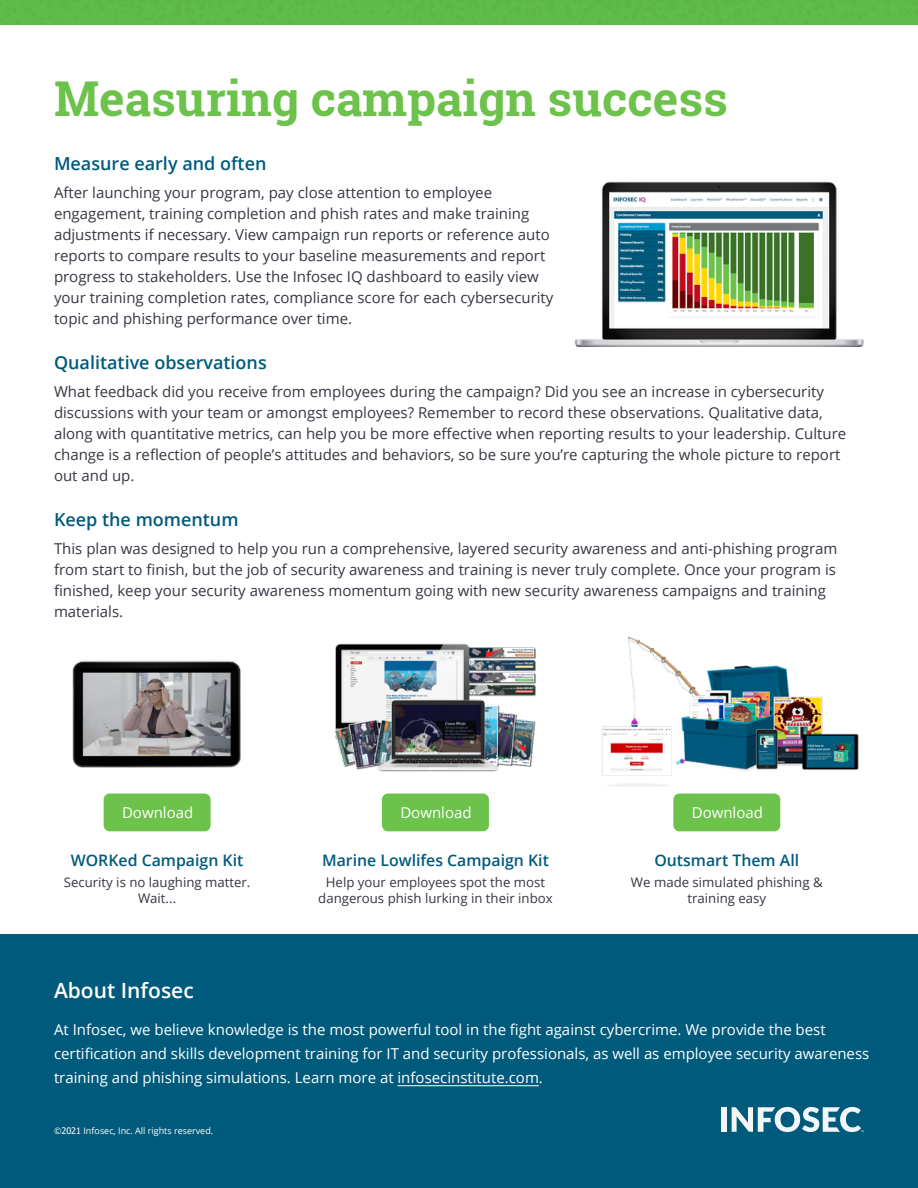
<style>
.page{position:relative;width:918px;height:1188px;background:#fff}
.page>*{position:absolute;margin:0;border:0;box-sizing:border-box;transform-origin:0 0}
.t1{font:700 48px "Roboto Slab";color:#6cc24a}
.t2{font:600 21px "Open Sans";color:#fff}
.t3{font:600 18px "Open Sans";color:#005a7c}
.t4{font:600 15.9px "Open Sans";color:#005a7c}
.t5{font:15px/21px "Open Sans";color:#343741}
.t6{font:15px/24px "Open Sans";color:#fff}
.t7{font:13.2px/15.9px "Open Sans";color:#343741;text-align:center}
.t8{font:9px "Open Sans";color:#fff}
.s1{font-family:"Tahoma"}
</style>
<div class="page">
<div style="left:0;top:0;width:918px;height:25px;background:#5fbb48"></div>
<div style="left:0;top:934px;width:918px;height:254px;background:#005a7c"></div>
<img style="left:72px;top:660px;width:169px;height:107px">
<div style="left:721px;top:1107px;width:6px;height:25px;background:#f2f6f8"></div>
<svg style="left:732px;top:1107px;width:132px;height:25px"></svg>
<hr style="left:398px;top:1085px;width:141px;height:1px;background:#fff">
<img style="left:575px;top:181px;width:289px;height:166px">
<div style="left:382px;top:794px;width:107px;height:37px;background:#6cc24a;border-radius:6px"></div>
<div style="left:673px;top:794px;width:107px;height:37px;background:#6cc24a;border-radius:6px"></div>
<div style="left:104px;top:794px;width:107px;height:37px;background:#6cc24a;border-radius:6px"></div>
<img style="left:334px;top:643px;width:202px;height:129px">
<img style="left:602px;top:636px;width:257px;height:151px">
<h1 class="t1" style="left:54px;top:66px;width:675px">Measuring campaign success</h1>
<p class="t3" style="left:54px;top:151px;width:214px">Measure early and often</p>
<p class="t5" style="left:54px;top:182px;width:501px">After launching your program, pay close attention to employee engagement, training completion and phish rates and make training adjustments if necessary. View campaign run reports or reference auto reports to compare results to your baseline measurements and report progress to stakeholders. Use the Infosec IQ dashboard to easily view your training completion rates, compliance score for each cybersecurity topic and phishing performance over time.</p>
<p class="t3" style="left:54px;top:350px;width:214px">Qualitative observations</p>
<p class="t5" style="left:54px;top:380px;width:794px">What feedback did you receive from employees during the campaign? Did you see an increase in cybersecurity discussions with your team or amongst employees? Remember to record these observations. Qualitative data, along with quantitative metrics, can help you be more effective when reporting results to your leadership. Culture change is a reflection of people’s attitudes and behaviors, so be sure you’re capturing the whole picture to report out and up.</p>
<p class="t3" style="left:54px;top:507px;width:186px">Keep the momentum</p>
<p class="t5" style="left:54px;top:537px;width:785px">This plan was designed to help you run a comprehensive, layered security awareness and anti-phishing program from start to finish, but the job of security awareness and training is never truly complete. Once your program is finished, keep your security awareness momentum going with new security awareness campaigns and training materials.</p>
<p class="t6" style="left:122px;top:800px;width:73px">Download</p>
<p class="t6" style="left:400px;top:800px;width:73px">Download</p>
<p class="t6" style="left:692px;top:800px;width:73px">Download</p>
<p class="t4" style="left:71px;top:849px;width:174px">WORKed Campaign Kit</p>
<p class="t7" style="left:64px;top:874px;width:188px">Security is no laughing matter.<br>Wait...</p>
<p class="t4" style="left:322px;top:849px;width:228px">Marine Lowlifes Campaign Kit</p>
<p class="t7" style="left:318px;top:874px;width:236px">Help your employees spot the most dangerous phish lurking in their inbox</p>
<p class="t4" style="left:654px;top:849px;width:146px">Outsmart Them All</p>
<p class="t7" style="left:631px;top:874px;width:193px">We made simulated phishing &amp; training easy</p>
<h2 class="t2" style="left:54px;top:976px;width:141px">About Infosec</h2>
<p class="t6" style="left:54px;top:1017px;width:817px">At Infosec, we believe knowledge is the most powerful tool in the fight against cybercrime. We provide the best certification and skills development training for IT and security professionals, as well as employee security awareness training and phishing simulations. Learn more at infosecinstitute.com.</p>
<p class="t8" style="left:54px;top:1125px;width:161px">©<span class="s1">2021</span> Infosec, Inc. All rights reserved.</p>
</div>
